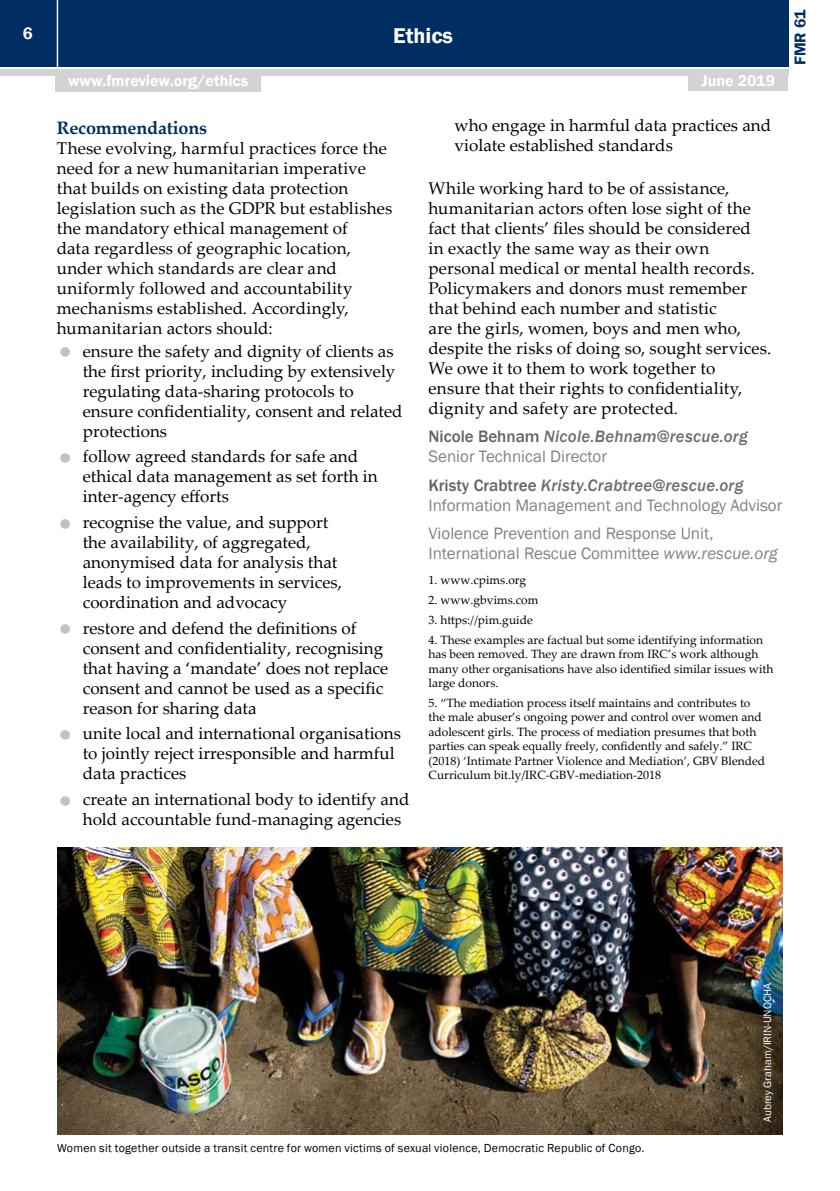
<style>
.page{position:relative;width:840px;height:1191px;background:#fff}
.page>*{position:absolute;margin:0;border:0;box-sizing:border-box;transform-origin:0 0}
.t1{font:600 22px "Franklin Gothic";color:#fff}
.t2{font:700 18px "Palatino Linotype";letter-spacing:-.01em;color:#002d62}
.t3{font:17px/20px "Palatino Linotype";color:#000}
.t4{font:17px/20px "Franklin Gothic";color:#808285}
.t5{font:italic 500 17px/20px "Franklin Gothic";letter-spacing:.01em;color:#6d6e71}
.t6{font:600 17px "Franklin Gothic";color:#fff}
.t7{font:600 16px "Franklin Gothic";color:#fff}
.t8{font:600 16px "Franklin Gothic";color:#002d62}
.t9{font:12px/14.4px "Palatino Linotype";color:#000}
.t10{font:12px "Franklin Gothic";letter-spacing:.02em;color:#000}
.t11{font:11px "Franklin Gothic";color:#fff}
.s1{font-style:normal;color:#636466}
.s2{font-weight:400;font-style:normal;color:#808285}
.s3{font-weight:500;color:#636466}
.s4{font-weight:500;font-style:italic;color:#6d6e71}
.s5{font-style:italic}
</style>
<div class="page">
<div style="left:0;top:0;width:787px;height:66px;background:#002d62"></div>
<div style="left:0;top:69px;width:787px;height:6px;background:#d1d3d4"></div>
<hr style="left:57px;top:0;width:1px;height:67px;background:#fff">
<div style="left:688px;top:73px;width:99px;height:18px;background:#d1d3d4"></div>
<div style="left:55px;top:74px;width:206px;height:18px;background:#d1d3d4"></div>
<img style="left:57px;top:848px;width:725px;height:286px">
<p class="t6" style="left:23px;top:23px;width:11px">6</p>
<p class="t1" style="left:393px;top:22px;width:61px">Ethics</p>
<p class="t7" style="left:68px;top:71px;width:182px">www.fmreview.org/ethics</p>
<p class="t7" style="left:701px;top:71px;width:75px">June 2019</p>
<p class="t2" style="left:57px;top:115px;width:152px">Recommendations</p>
<p class="t3" style="left:57px;top:137px;width:337px">These evolving, harmful practices force the need for a new humanitarian imperative that builds on existing data protection legislation such as the GDPR but establishes the mandatory ethical management of<br>data regardless of geographic location, under which standards are clear and uniformly followed and accountability mechanisms established. Accordingly, humanitarian actors should:</p>
<p class="t3" style="left:83px;top:340px;width:321px">ensure the safety and dignity of clients as the first priority, including by extensively regulating data-sharing protocols to ensure confidentiality, consent and related protections</p>
<p class="t3" style="left:83px;top:446px;width:296px">follow agreed standards for safe and ethical data management as set forth in inter-agency efforts</p>
<p class="t3" style="left:83px;top:511px;width:261px">recognise the value, and support the availability, of aggregated, anonymised data for analysis that leads to improvements in services, coordination and advocacy</p>
<p class="t3" style="left:83px;top:617px;width:307px">restore and defend the definitions of consent and confidentiality, recognising that having a ‘mandate’ does not replace consent and cannot be used as a specific reason for sharing data</p>
<p class="t3" style="left:83px;top:723px;width:319px">unite local and international organisations to jointly reject irresponsible and harmful data practices</p>
<p class="t3" style="left:83px;top:788px;width:328px">create an international body to identify and hold accountable fund-managing agencies</p>
<p class="t3" style="left:454px;top:115px;width:318px">who engage in harmful data practices and violate established standards</p>
<p class="t3" style="left:428px;top:177px;width:344px">While working hard to be of assistance, humanitarian actors often lose sight of the fact that clients’ files should be considered<br>in exactly the same way as their own personal medical or mental health records.<br>Policymakers and donors must remember that behind each number and statistic<br>are the girls, women, boys and men who, despite the risks of doing so, sought services.<br>We owe it to them to work together to ensure that their rights to confidentiality, dignity and safety are protected.</p>
<p class="t5" style="left:428px;top:426px;width:320px"><span class="s1">Nicole Behnam</span> Nicole.Behnam@rescue.org<br><span class="s2">Senior Technical Director</span></p>
<p class="t4" style="left:428px;top:475px;width:355px"><span class="s3">Kristy Crabtree</span> <span class="s4">Kristy.Crabtree@rescue.org<br></span>Information Management and Technology Advisor</p>
<p class="t4" style="left:428px;top:524px;width:350px">Violence Prevention and Response Unit,<br>International Rescue Committee <span class="s5">www.rescue.org</span></p>
<p class="t9" style="left:428px;top:572px;width:99px">1. www.cpims.org</p>
<p class="t9" style="left:428px;top:592px;width:111px">2. www.gbvims.com</p>
<p class="t9" style="left:428px;top:612px;width:106px">3. https://pim.guide</p>
<p class="t9" style="left:428px;top:632px;width:346px">4. These examples are factual but some identifying information has been removed. They are drawn from IRC’s work although many other organisations have also identified similar issues with large donors.</p>
<p class="t9" style="left:428px;top:695px;width:338px">5. “The mediation process itself maintains and contributes to the male abuser’s ongoing power and control over women and adolescent girls. The process of mediation presumes that both parties can speak equally freely, confidently and safely.” IRC (2018) ‘Intimate Partner Violence and Mediation’, GBV Blended Curriculum bit.ly/IRC-GBV-mediation-2018</p>
<p class="t8" style="left:789px;top:65px;width:57px;rotate:-90deg">FMR 61</p>
<p class="t10" style="left:57px;top:1140px;width:588px">Women sit together outside a transit centre for women victims of sexual violence, Democratic Republic of Congo.</p>
<p class="t11" style="left:760px;top:1121px;width:140px;rotate:-90deg">Aubrey Graham/IRIN-UNOCHA</p>
</div>
